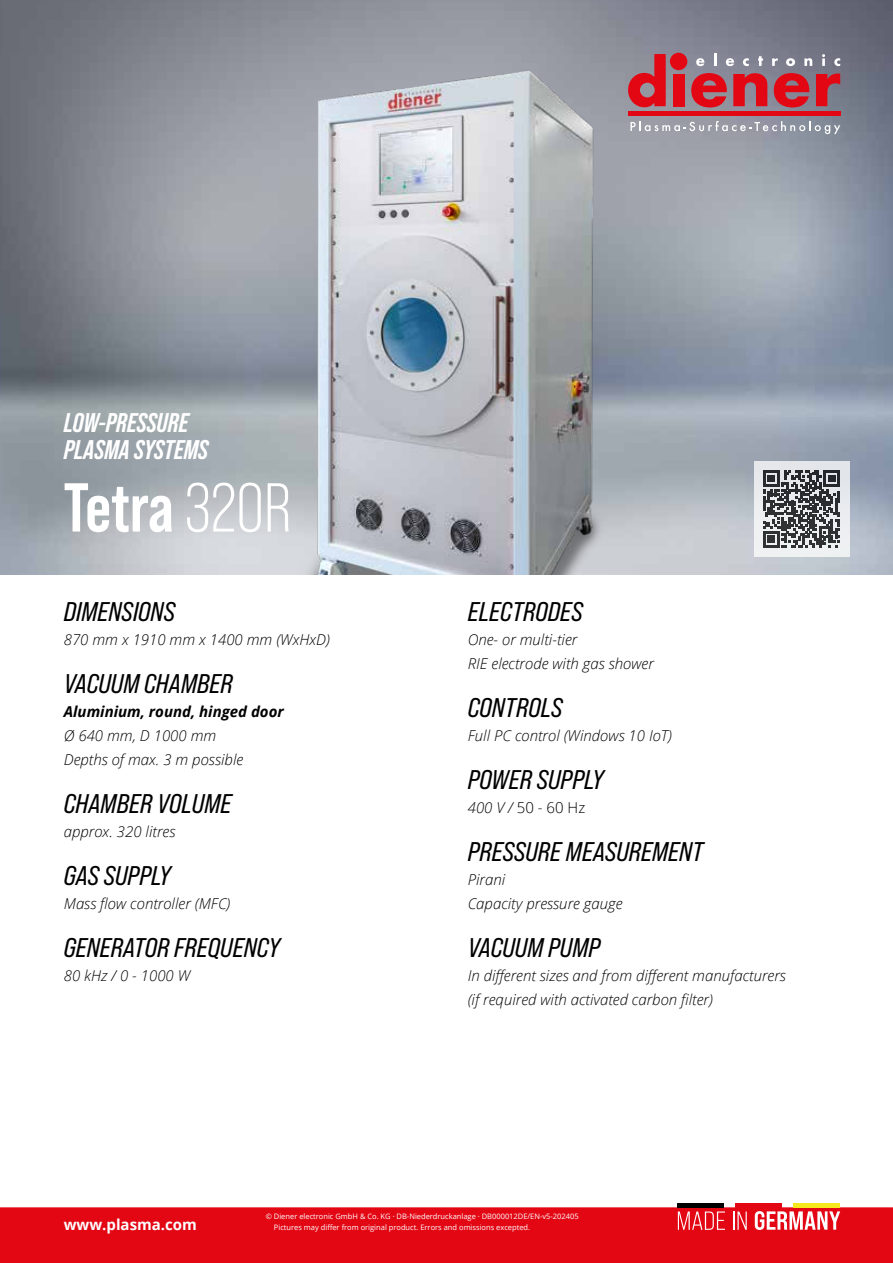
<style>
.page{position:relative;width:893px;height:1263px;background:#fff}
.page>*{position:absolute;margin:0;border:0;box-sizing:border-box;transform-origin:0 0}
.t1{font:700 69px "Bebas Neue Pro";letter-spacing:-.005em;color:#fff}
.t2{font:27px "Bebas Neue Pro Sm E It";color:#000}
.t3{font:italic 700 27px/27px "Bebas Neue Pro";color:#fff}
.t4{font:italic 300 15px/24px "Open Sans";color:#000}
.t5{font:italic 700 15px "Open Sans";color:#000}
.t6{font:700 15px "Open Sans";color:#fff}
.t7{font:300 15px "Open Sans";color:#000}
.t8{font:7.5px "Open Sans";color:#fff}
.s1{font-weight:400}
.s2{font-style:italic}
</style>
<div class="page">
<img style="left:0;top:0;width:893px;height:574px">
<div style="left:0;top:1208px;width:893px;height:55px;background:#e30613"></div>
<img style="left:220px;top:46px;width:446px;height:528px">
<div style="left:670px;top:53px;width:17px;height:17px;background:#e30613;border-radius:50%"></div>
<svg style="left:628px;top:54px;width:38px;height:53px;background:#c1404b"></svg>
<div style="left:673px;top:74px;width:12px;height:32px;background:#e30613"></div>
<svg style="left:691px;top:73px;width:36px;height:34px"></svg>
<svg style="left:733px;top:73px;width:34px;height:33px"></svg>
<svg style="left:774px;top:73px;width:35px;height:34px"></svg>
<svg style="left:816px;top:74px;width:24px;height:32px"></svg>
<svg style="left:630px;top:121px;width:210px;height:13px;background:#a5a8b1"></svg>
<hr style="left:628px;top:112px;width:212px;height:4px;background:#e30613">
<svg style="left:696px;top:58px;width:8px;height:8px"></svg>
<svg style="left:714px;top:54px;width:2px;height:12px"></svg>
<svg style="left:726px;top:58px;width:8px;height:8px"></svg>
<svg style="left:743px;top:58px;width:6px;height:8px"></svg>
<svg style="left:758px;top:56px;width:5px;height:10px"></svg>
<svg style="left:772px;top:58px;width:6px;height:8px"></svg>
<svg style="left:786px;top:58px;width:9px;height:8px"></svg>
<svg style="left:804px;top:58px;width:8px;height:8px"></svg>
<svg style="left:822px;top:54px;width:3px;height:12px"></svg>
<svg style="left:834px;top:58px;width:6px;height:8px"></svg>
<svg style="left:678px;top:1211px;width:47px;height:19px"></svg>
<svg style="left:733px;top:1211px;width:14px;height:19px"></svg>
<svg style="left:755px;top:1211px;width:85px;height:19px"></svg>
<div style="left:677px;top:1203px;width:47px;height:5px;background:#000"></div>
<div style="left:735px;top:1203px;width:47px;height:5px;background:#e30613"></div>
<div style="left:793px;top:1203px;width:47px;height:5px;background:#f6e81d"></div>
<div style="left:754px;top:461px;width:95px;height:96px;background:#ebedf0"></div>
<svg style="left:763px;top:470px;width:77px;height:77px"></svg>
<h2 class="t3" style="left:64px;top:409px;width:146px">LOW-PRESSURE<br>PLASMA SYSTEMS</h2>
<h1 class="t1" style="left:64px;top:468px;width:229px">Tetra <span class="s1">320R</span></h1>
<h2 class="t2" style="left:64px;top:596px;width:113px">DIMENSIONS</h2>
<p class="t4" style="left:64px;top:627px;width:268px">870 mm x 1910 mm x 1400 mm (WxHxD)</p>
<h2 class="t2" style="left:64px;top:668px;width:171px">VACUUM CHAMBER</h2>
<p class="t5" style="left:64px;top:701px;width:222px">Aluminium, round, hinged door</p>
<p class="t4" style="left:64px;top:723px;width:181px">Ø 640 mm, D 1000 mm<br>Depths of max. 3 m possible</p>
<h2 class="t2" style="left:64px;top:788px;width:169px">CHAMBER VOLUME</h2>
<p class="t4" style="left:64px;top:819px;width:113px">approx. 320 litres</p>
<h2 class="t2" style="left:64px;top:860px;width:109px">GAS SUPPLY</h2>
<p class="t4" style="left:64px;top:891px;width:168px">Mass flow controller (MFC)</p>
<h2 class="t2" style="left:64px;top:932px;width:218px">GENERATOR FREQUENCY</h2>
<p class="t4" style="left:64px;top:963px;width:128px">80 kHz / 0 - 1000 W</p>
<h2 class="t2" style="left:468px;top:596px;width:116px">ELECTRODES</h2>
<p class="t4" style="left:468px;top:627px;width:188px">One- or multi-tier<br>RIE electrode with gas shower</p>
<h2 class="t2" style="left:468px;top:692px;width:96px">CONTROLS</h2>
<p class="t4" style="left:468px;top:723px;width:206px">Full PC control (Windows 10 IoT)</p>
<h2 class="t2" style="left:468px;top:764px;width:138px">POWER SUPPLY</h2>
<p class="t7" style="left:468px;top:798px;width:119px"><span class="s2">400 V /</span> 50 - 60 Hz</p>
<h2 class="t2" style="left:468px;top:836px;width:237px">PRESSURE MEASUREMENT</h2>
<p class="t4" style="left:468px;top:867px;width:156px">Pirani<br>Capacity pressure gauge</p>
<h2 class="t2" style="left:468px;top:932px;width:134px">VACUUM PUMP</h2>
<p class="t4" style="left:468px;top:963px;width:320px">In different sizes and from different manufacturers (if required with activated carbon filter)</p>
<p class="t8" style="left:266px;top:1211px;width:314px">© Diener electronic GmbH &amp; Co. KG · DB-Niederdruckanlage · DB000012DE/EN-v5-202405</p>
<p class="t6" style="left:64px;top:1214px;width:135px">www.plasma.com</p>
<p class="t8" style="left:274px;top:1222px;width:258px">Pictures may differ from original product. Errors and omissions excepted.</p>
</div>
